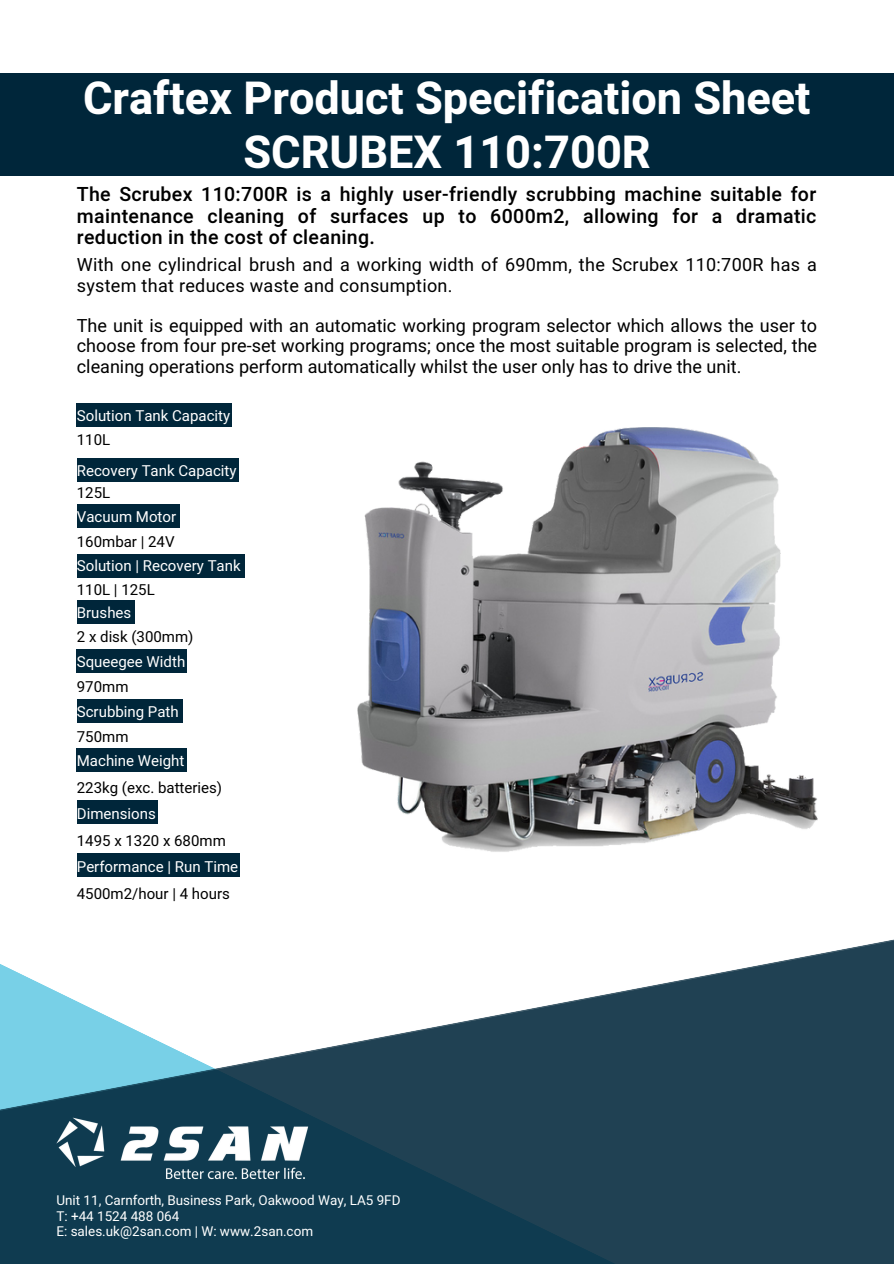
<style>
.page{position:relative;width:894px;height:1264px;background:#fff}
.page>*{position:absolute;margin:0;border:0;box-sizing:border-box;transform-origin:0 0}
.t1{font:700 45px/54px "Heebo";color:#fff;text-align:center}
.t2{font:500 19.5px/21.5px "Heebo";letter-spacing:.02em;color:#000;text-align:justify}
.t3{font:18px/20.2px "Heebo";letter-spacing:.015em;color:#000}
.t4{font:15px "Heebo";color:#fff}
.t5{font:15px "Heebo";color:#000}
.t6{font:13.5px "Heebo";color:#fff}
</style>
<div class="page">
<div style="left:0;top:73px;width:893px;height:103px;background:#00263a"></div>
<svg style="left:0;top:939px;width:893px;height:324px;fill:#204153"></svg>
<img style="left:56px;top:1117px;width:253px;height:62px">
<img style="left:358px;top:427px;width:459px;height:425px">
<div style="left:77px;top:403px;width:155px;height:23px;background:#00263a"></div>
<div style="left:77px;top:458px;width:161px;height:23px;background:#00263a"></div>
<div style="left:77px;top:504px;width:102px;height:24px;background:#00263a"></div>
<div style="left:77px;top:554px;width:167px;height:23px;background:#00263a"></div>
<div style="left:77px;top:600px;width:57px;height:23px;background:#00263a"></div>
<div style="left:77px;top:649px;width:110px;height:23px;background:#00263a"></div>
<div style="left:77px;top:699px;width:105px;height:23px;background:#00263a"></div>
<div style="left:77px;top:748px;width:110px;height:23px;background:#00263a"></div>
<div style="left:77px;top:800px;width:80px;height:23px;background:#00263a"></div>
<div style="left:77px;top:853px;width:162px;height:24px;background:#00263a"></div>
<p class="t1" style="left:83px;top:73px;width:728px">Craftex Product Specification Sheet<br>SCRUBEX 110:700R</p>
<p class="t2" style="left:77px;top:184px;width:741px">The Scrubex 110:700R is a highly user-friendly scrubbing machine suitable for maintenance cleaning of surfaces up to 6000m2, allowing for a dramatic reduction in the cost of cleaning.</p>
<p class="t3" style="left:77px;top:255px;width:741px">With one cylindrical brush and a working width of 690mm, the Scrubex 110:700R has a system that reduces waste and consumption.</p>
<p class="t3" style="left:77px;top:316px;width:741px;text-align:justify">The unit is equipped with an automatic working program selector which allows the user to choose from four pre-set working programs; once the most suitable program is selected, the cleaning operations perform automatically whilst the user only has to drive the unit.</p>
<p class="t4" style="left:77px;top:405px;width:155px">Solution Tank Capacity</p>
<p class="t5" style="left:77px;top:429px;width:35px">110L</p>
<p class="t4" style="left:77px;top:460px;width:161px">Recovery Tank Capacity</p>
<p class="t5" style="left:77px;top:482px;width:35px">125L</p>
<p class="t4" style="left:77px;top:506px;width:101px">Vacuum Motor</p>
<p class="t5" style="left:77px;top:531px;width:99px">160mbar | 24V</p>
<p class="t4" style="left:77px;top:555px;width:165px">Solution | Recovery Tank</p>
<p class="t5" style="left:77px;top:579px;width:79px">110L | 125L</p>
<p class="t4" style="left:77px;top:602px;width:56px">Brushes</p>
<p class="t5" style="left:77px;top:626px;width:118px">2 x disk (300mm)</p>
<p class="t4" style="left:77px;top:651px;width:110px">Squeegee Width</p>
<p class="t5" style="left:77px;top:676px;width:53px">970mm</p>
<p class="t4" style="left:77px;top:701px;width:103px">Scrubbing Path</p>
<p class="t5" style="left:77px;top:725px;width:53px">750mm</p>
<p class="t4" style="left:77px;top:750px;width:109px">Machine Weight</p>
<p class="t5" style="left:77px;top:777px;width:147px">223kg (exc. batteries)</p>
<p class="t4" style="left:77px;top:803px;width:80px">Dimensions</p>
<p class="t5" style="left:77px;top:830px;width:150px">1495 x 1320 x 680mm</p>
<p class="t4" style="left:77px;top:856px;width:163px">Performance | Run Time</p>
<p class="t5" style="left:77px;top:883px;width:154px">4500m2/hour | 4 hours</p>
<p class="t6" style="left:56px;top:1190px;width:345px">Unit 11, Carnforth, Business Park, Oakwood Way, LA5 9FD</p>
<p class="t6" style="left:56px;top:1206px;width:124px">T: +44 1524 488 064</p>
<p class="t6" style="left:56px;top:1221px;width:258px">E: sales.uk@2san.com | W: www.2san.com</p>
</div>
